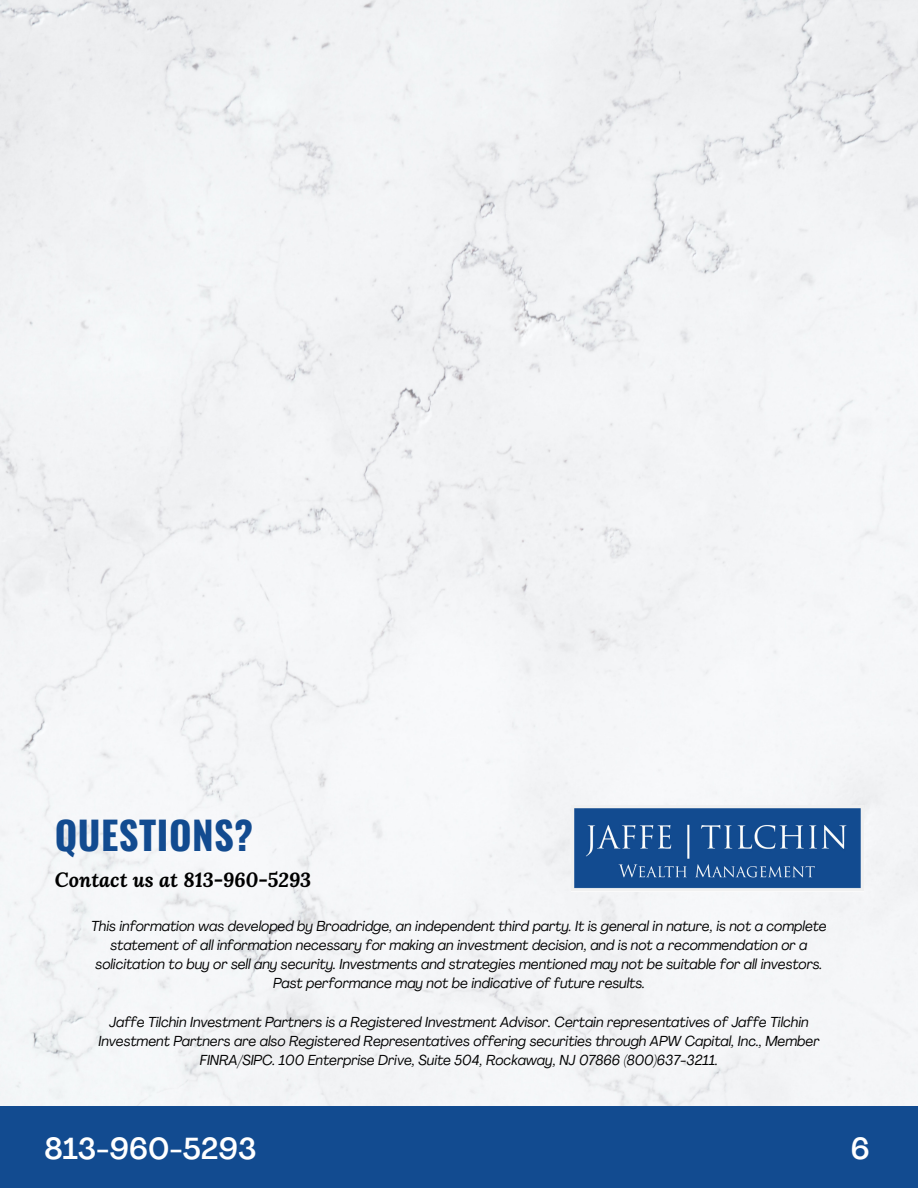
<style>
.page{position:relative;width:918px;height:1188px;background:#fff}
.page>*{position:absolute;margin:0;border:0;box-sizing:border-box;transform-origin:0 0}
.t1{font:700 38.55px "Oswald";letter-spacing:.015em;color:#124b90}
.t2{font:500 30px "Agrandir";color:#fff}
.t3{font:italic 700 20.1px "Lora";color:#000}
.t4{font:italic 14.25px/19px "Agrandir";color:#000;text-align:center}
</style>
<div class="page">
<div style="left:0;top:0;width:918px;height:1106px;background:#f3f4f6"></div>
<div style="left:0;top:1106px;width:918px;height:82px;background:#124b90"></div>
<img style="left:572px;top:805px;width:291px;height:87px">
<p class="t1" style="left:55px;top:805px;width:200px">QUESTIONS?</p>
<p class="t3" style="left:55px;top:866px;width:258px">Contact us at 813-960-5293</p>
<p class="t4" style="left:91px;top:918px;width:737px">This information was developed by Broadridge, an independent third party. It is general in nature, is not a complete statement of all information necessary for making an investment decision, and is not a recommendation or a solicitation to buy or sell any security. Investments and strategies mentioned may not be suitable for all investors.<br>Past performance may not be indicative of future results.</p>
<p class="t4" style="left:98px;top:1014px;width:722px">Jaffe Tilchin Investment Partners is a Registered Investment Advisor. Certain representatives of Jaffe Tilchin<br>Investment Partners are also Registered Representatives offering securities through APW Capital, Inc., Member<br>FINRA/SIPC. 100 Enterprise Drive, Suite 504, Rockaway, NJ 07866 (800)637-3211.</p>
<p class="t2" style="left:45px;top:1136px;width:214px">813-960-5293</p>
<p class="t2" style="left:851px;top:1136px;width:20px">6</p>
</div>
